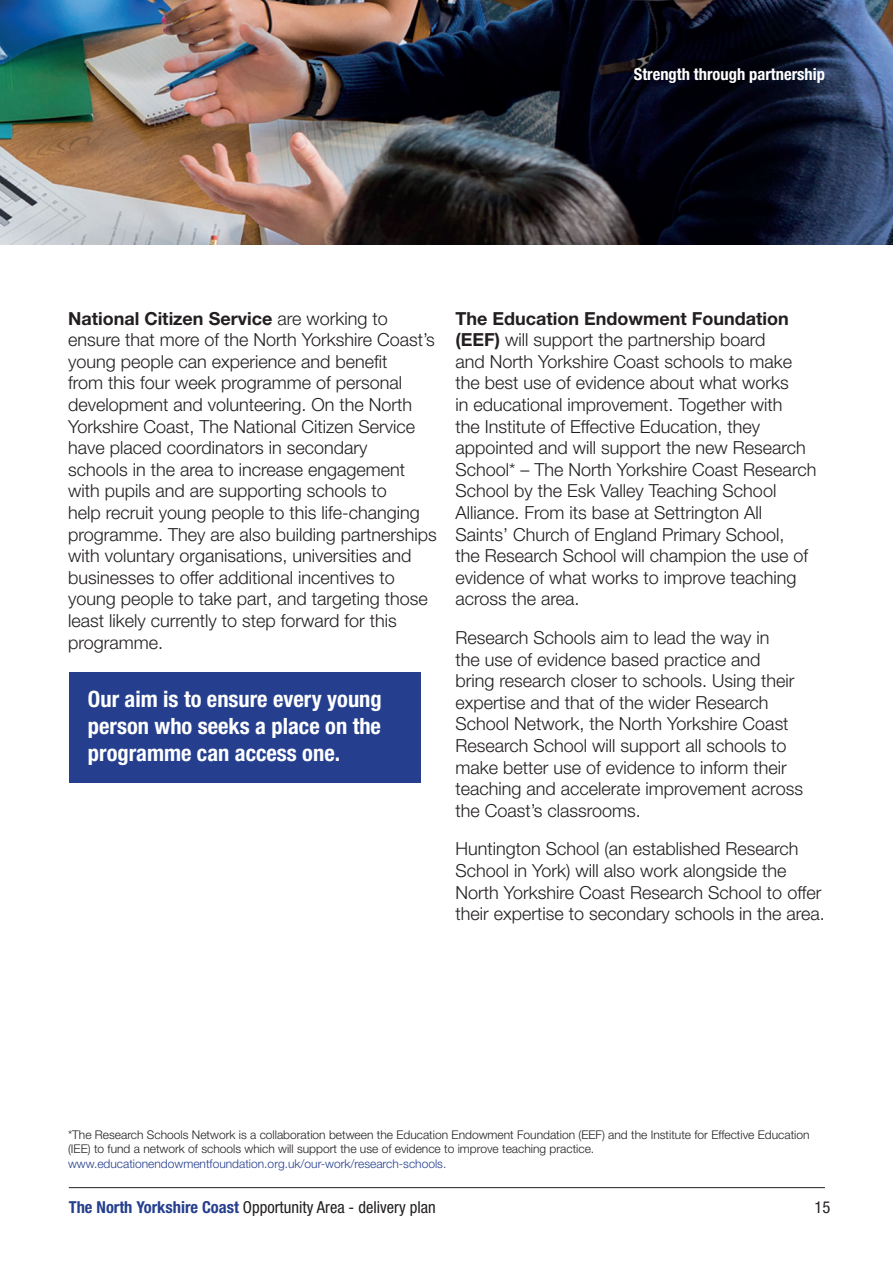
<style>
.page{position:relative;width:893px;height:1263px;background:#fff}
.page>*{position:absolute;margin:0;border:0;box-sizing:border-box;transform-origin:0 0}
.Pull_out_box_text{font:700 condensed 22.5px/27px "Helvetica Neue LT Pro";color:#fff;text-align:justify}
.body_copy{font:300 18px/21.6px "Helvetica Neue LT Pro";color:#231f20}
.t1{font:condensed 16.5px "Helvetica Neue LT Pro";color:#231f20}
.t2{font:700 condensed 16.5px "Helvetica Neue LT Pro";color:#fff}
.Footnotes{font:300 12px/14.4px "Helvetica Neue LT Pro";color:#231f20}
.s1{font-weight:700}
.s2{color:#253f8e}
.s3{font-weight:700;color:#253f8e}
</style>
<div class="page">
<img style="left:0;top:0;width:893px;height:244px">
<hr style="left:69px;top:1187px;width:756px;height:1px;background:#231f20">
<div style="left:69px;top:672px;width:352px;height:111px;background:#253f8e"></div>
<p class="t2" style="left:634px;top:64px;width:193px">Strength through partnership</p>
<p class="body_copy" style="left:68px;top:307px;width:370px"><span class="s1">National Citizen Service</span> are working to ensure that more of the North Yorkshire Coast’s young people can experience and benefit<br>from this four week programme of personal development and volunteering. On the North Yorkshire Coast, The National Citizen Service have placed coordinators in secondary<br>schools in the area to increase engagement with pupils and are supporting schools to<br>help recruit young people to this life-changing programme. They are also building partnerships with voluntary organisations, universities and businesses to offer additional incentives to young people to take part, and targeting those least likely currently to step forward for this programme.</p>
<p class="body_copy" style="left:455px;top:307px;width:362px"><span class="s1">The Education Endowment Foundation (EEF)</span> will support the partnership board<br>and North Yorkshire Coast schools to make the best use of evidence about what works<br>in educational improvement. Together with<br>the Institute of Effective Education, they appointed and will support the new Research School* – The North Yorkshire Coast Research School by the Esk Valley Teaching School Alliance. From its base at Settrington All Saints’ Church of England Primary School,<br>the Research School will champion the use of evidence of what works to improve teaching across the area.</p>
<p class="body_copy" style="left:455px;top:626px;width:349px">Research Schools aim to lead the way in<br>the use of evidence based practice and bring research closer to schools. Using their expertise and that of the wider Research School Network, the North Yorkshire Coast Research School will support all schools to make better use of evidence to inform their teaching and accelerate improvement across the Coast’s classrooms.</p>
<p class="body_copy" style="left:455px;top:838px;width:371px">Huntington School (an established Research School in York) will also work alongside the North Yorkshire Coast Research School to offer their expertise to secondary schools in the area.</p>
<p class="Pull_out_box_text" style="left:88px;top:686px;width:295px">Our aim is to ensure every young person who seeks a place on the programme can access one.</p>
<p class="Footnotes" style="left:68px;top:1127px;width:743px">*The Research Schools Network is a collaboration between the Education Endowment Foundation (EEF) and the Institute for Effective Education (IEE) to fund a network of schools which will support the use of evidence to improve teaching practice. <span class="s2">www.educationendowmentfoundation.org.uk/our-work/research-schools.</span></p>
<p class="t1" style="left:69px;top:1198px;width:369px"><span class="s3">The North Yorkshire Coast</span> Opportunity Area - delivery plan</p>
<p class="t1" style="left:814px;top:1198px;width:17px">15</p>
</div>
